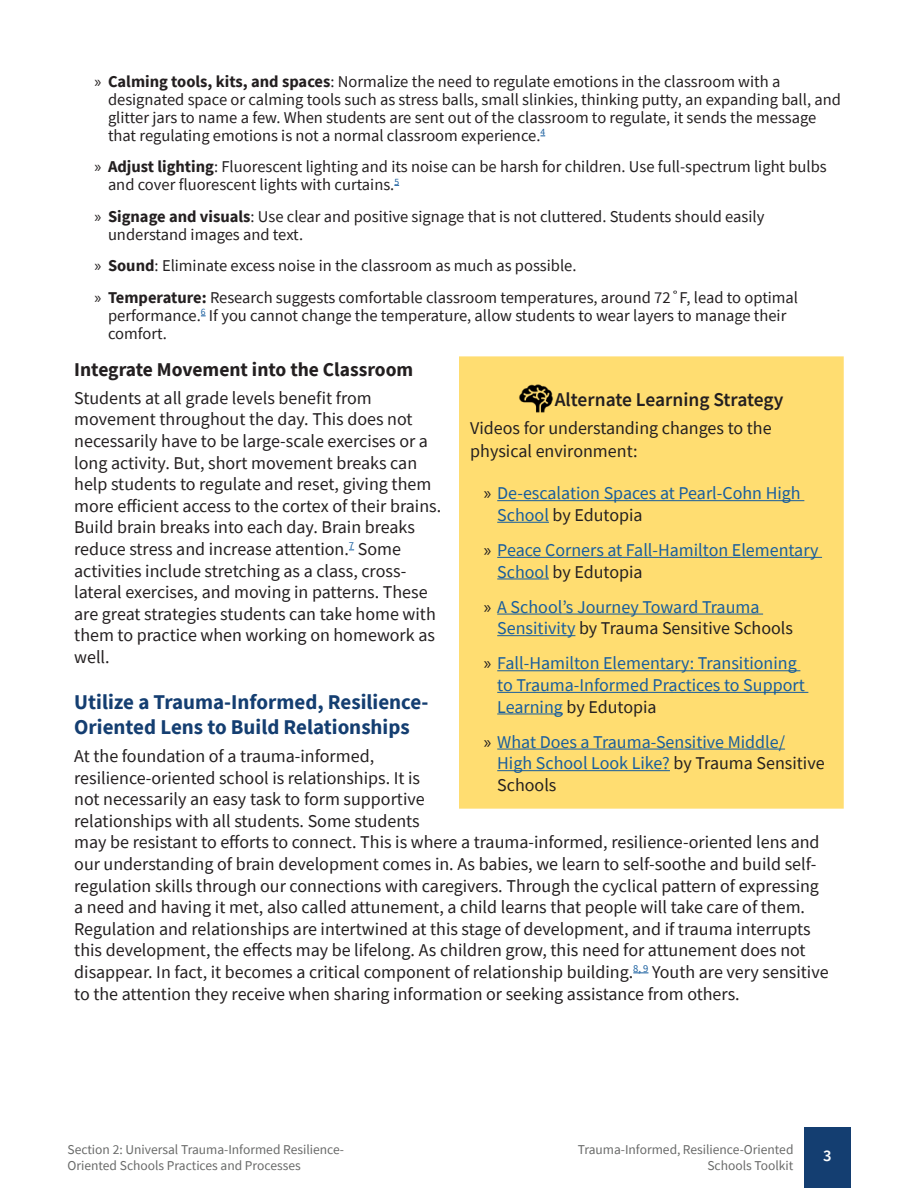
<style>
.page{position:relative;width:918px;height:1188px;background:#fff}
.page>*{position:absolute;margin:0;border:0;box-sizing:border-box;transform-origin:0 0}
.Heading_1{font:700 21px/25.2px "Source Sans Pro";color:#143e71}
.Heading_2{font:700 19.5px "Source Sans Pro";color:#231f20}
.t1{font:600 19.5px "Source Sans Pro";color:#231f20}
.t2{font:18px/21.6px "Source Sans Pro";color:#231f20}
.t3{font:18px/21.6px "Source Sans Pro";color:#175d9e}
.t4{font:16.5px/18px "Source Sans Pro";color:#231f20}
.t5{font:600 16.5px "Source Sans Pro";color:#fff}
.t6{font:13.5px/16.2px "Source Sans Pro";color:#696a69}
.s1{font-family:"Myriad Pro"}
.s2{font-weight:700}
.s3{font-family:"Myriad Pro";color:#231f20}
.s4{color:#231f20}
</style>
<div class="page">
<div style="left:804px;top:1128px;width:46px;height:60px;background:#143e71"></div>
<svg style="left:633px;top:973px;width:15px;height:1px"></svg>
<div style="left:461px;top:359px;width:381px;height:447px;background:#ffdd71"></div>
<hr style="left:497px;top:500px;width:307px;height:1px;background:#175d9e">
<hr style="left:497px;top:522px;width:52px;height:1px;background:#175d9e">
<hr style="left:497px;top:557px;width:325px;height:1px;background:#175d9e">
<hr style="left:497px;top:579px;width:52px;height:1px;background:#175d9e">
<hr style="left:497px;top:614px;width:266px;height:1px;background:#175d9e">
<hr style="left:497px;top:635px;width:78px;height:1px;background:#175d9e">
<hr style="left:497px;top:670px;width:303px;height:1px;background:#175d9e">
<hr style="left:497px;top:692px;width:311px;height:1px;background:#175d9e">
<hr style="left:497px;top:714px;width:66px;height:1px;background:#175d9e">
<hr style="left:497px;top:749px;width:288px;height:1px;background:#175d9e">
<hr style="left:497px;top:770px;width:173px;height:1px;background:#175d9e">
<img style="left:519px;top:384px;width:35px;height:29px">
<div style="left:459px;top:356px;width:385px;height:453px;border:4px solid #ffdd71"></div>
<p class="t4" style="left:108px;top:72px;width:734px;text-indent:-14px"><span class="s1">»</span> <span class="s2">Calming tools, kits, and spaces</span>: Normalize the need to regulate emotions in the classroom with a designated space or calming tools such as stress balls, small slinkies, thinking putty, an expanding ball, and glitter jars to name a few. When students are sent out of the classroom to regulate, it sends the message that regulating emotions is not a normal classroom experience.<sup>4</sup></p>
<p class="t4" style="left:108px;top:158px;width:720px;text-indent:-14px"><span class="s1">»</span> <span class="s2">Adjust lighting</span>: Fluorescent lighting and its noise can be harsh for children. Use full-spectrum light bulbs and cover fluorescent lights with curtains.<sup>5</sup></p>
<p class="t4" style="left:108px;top:207px;width:658px;text-indent:-14px"><span class="s1">»</span> <span class="s2">Signage and visuals</span>: Use clear and positive signage that is not cluttered. Students should easily understand images and text.</p>
<p class="t4" style="left:94px;top:257px;width:484px"><span class="s1">»</span> <span class="s2">Sound</span>: Eliminate excess noise in the classroom as much as possible.</p>
<p class="t4" style="left:108px;top:288px;width:692px;text-indent:-14px"><span class="s1">»</span> <span class="s2">Temperature:</span> Research suggests comfortable classroom temperatures, around 72˚F, lead to optimal performance.<sup>6</sup> If you cannot change the temperature, allow students to wear layers to manage their comfort.</p>
<p class="Heading_2" style="left:74px;top:356px;width:341px">Integrate Movement into the Classroom</p>
<p class="t2" style="left:74px;top:387px;width:368px">Students at all grade levels benefit from movement throughout the day. This does not necessarily have to be large-scale exercises or a long activity. But, short movement breaks can help students to regulate and reset, giving them more efficient access to the cortex of their brains.<br>Build brain breaks into each day. Brain breaks reduce stress and increase attention.<sup>7</sup> Some activities include stretching as a class, cross&shy;lateral exercises, and moving in patterns. These are great strategies students can take home with them to practice when working on homework as well.</p>
<p class="Heading_1" style="left:74px;top:689px;width:356px">Utilize a Trauma-Informed, Resilience-<br>Oriented Lens to Build Relationships</p>
<p class="t2" style="left:74px;top:745px;width:756px">At the foundation of a trauma-informed,<br>resilience-oriented school is relationships. It is<br>not necessarily an easy task to form supportive<br>relationships with all students. Some students<br>may be resistant to efforts to connect. This is where a trauma-informed, resilience-oriented lens and our understanding of brain development comes in. As babies, we learn to self-soothe and build self&shy;regulation skills through our connections with caregivers. Through the cyclical pattern of expressing a need and having it met, also called attunement, a child learns that people will take care of them.<br>Regulation and relationships are intertwined at this stage of development, and if trauma interrupts this development, the effects may be lifelong. As children grow, this need for attunement does not disappear. In fact, it becomes a critical component of relationship building.<sup>8,</sup> <sup>9</sup> Youth are very sensitive to the attention they receive when sharing information or seeking assistance from others.</p>
<p class="t1" style="left:555px;top:386px;width:230px">Alternate Learning Strategy</p>
<p class="t2" style="left:470px;top:416px;width:303px;line-height:23.4px">Videos for understanding changes to the physical environment:</p>
<p class="t3" style="left:497px;top:482px;width:305px;text-indent:-14px"><span class="s3">»</span> De-escalation Spaces at Pearl-Cohn High<br>School <span class="s4">by Edutopia</span></p>
<p class="t3" style="left:497px;top:539px;width:323px;text-indent:-14px"><span class="s3">»</span> Peace Corners at Fall-Hamilton Elementary<br>School <span class="s4">by Edutopia</span></p>
<p class="t3" style="left:497px;top:596px;width:297px;text-indent:-14px"><span class="s3">»</span> A School’s Journey Toward Trauma<br>Sensitivity <span class="s4">by Trauma Sensitive Schools</span></p>
<p class="t3" style="left:497px;top:653px;width:309px;text-indent:-14px"><span class="s3">»</span> Fall-Hamilton Elementary: Transitioning to Trauma-Informed Practices to Support<br>Learning <span class="s4">by Edutopia</span></p>
<p class="t3" style="left:497px;top:731px;width:329px;text-indent:-14px"><span class="s3">»</span> What Does a Trauma-Sensitive Middle/<br>High School Look Like? <span class="s4">by Trauma Sensitive<br>Schools</span></p>
<p class="t6" style="left:68px;top:1142px;width:278px">Section 2: Universal Trauma-Informed Resilience-<br>Oriented Schools Practices and Processes</p>
<p class="t5" style="left:823px;top:1144px;width:10px">3</p>
<p class="t6" style="left:578px;top:1142px;width:217px;text-align:right">Trauma-Informed, Resilience-Oriented<br>Schools Toolkit</p>
</div>
